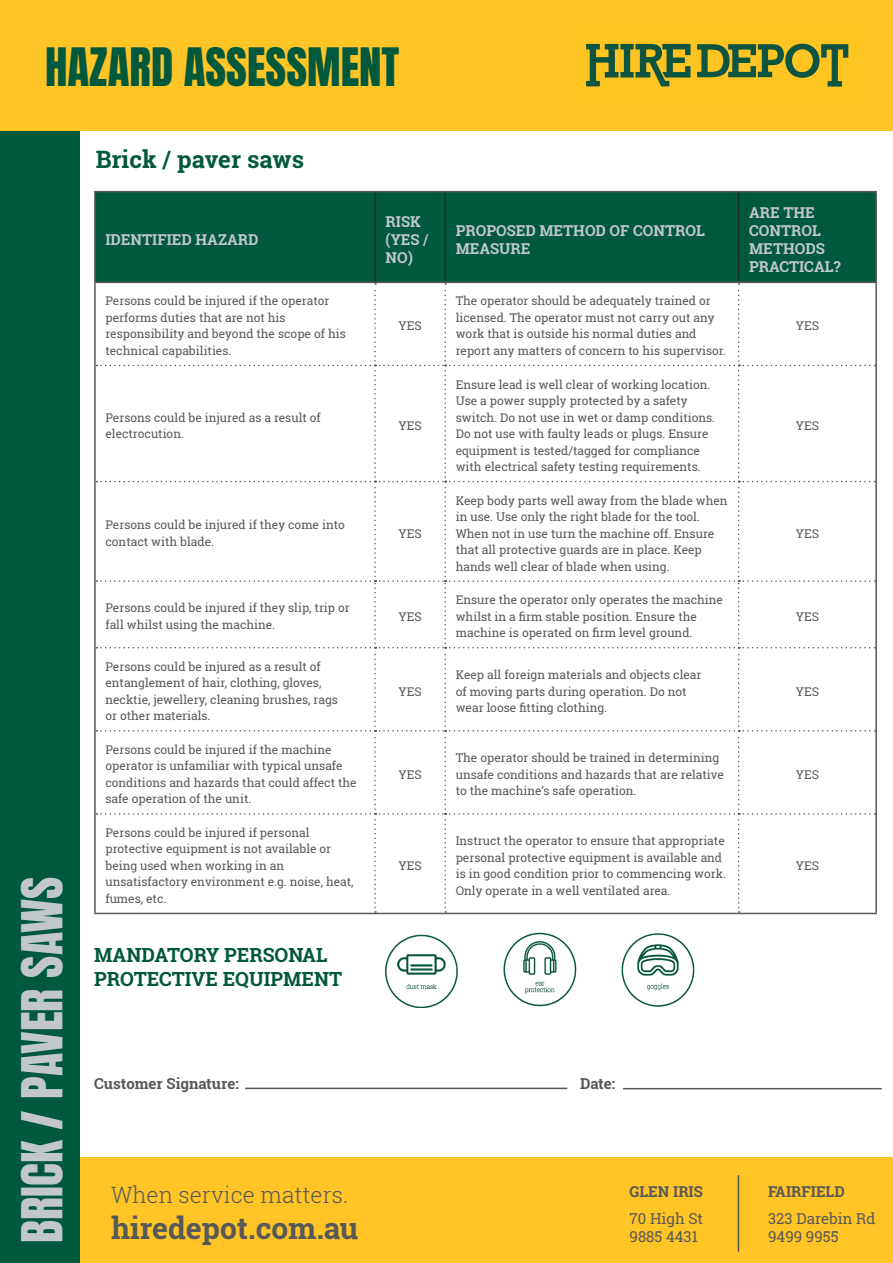
<style>
.page{position:relative;width:893px;height:1263px;background:#fff}
.page>*{position:absolute;margin:0;border:0;box-sizing:border-box;transform-origin:0 0}
.t1{font:48px "Anton";color:#c2c7ca}
.t2{font:45px "Anton";color:#00583d}
.t3{font:700 30px "Roboto Slab";color:#585858}
.t4{font:700 24px "Roboto Slab";color:#00583d}
.t5{font:300 22.5px "Roboto Slab";color:#585858}
.t6{font:700 19.5px "Roboto Slab";color:#00583d}
.t7{font:700 15px/18px "Roboto Slab";color:#c2c7ca}
.t8{font:700 15px/27px "Roboto Slab";color:#585858}
.t9{font:15px/27px "Roboto Slab";color:#585858}
.t10{font:12px/16.5px "Roboto Slab";color:#585858}
.s1{font-weight:400}
.s2{font-weight:700}
</style>
<div class="page">
<div style="left:0;top:1157px;width:893px;height:106px;background:#ffc425"></div>
<hr style="left:738px;top:1175px;width:1px;height:77px;background:#585858">
<div style="left:96px;top:192px;width:779px;height:90px;background:#00583d"></div>
<hr style="left:94px;top:283px;width:2px;height:82px;background:#585858">
<hr style="left:875px;top:283px;width:2px;height:82px;background:#585858">
<hr style="left:94px;top:365px;width:2px;height:116px;background:#585858">
<hr style="left:875px;top:365px;width:2px;height:116px;background:#585858">
<hr style="left:94px;top:481px;width:2px;height:100px;background:#585858">
<hr style="left:875px;top:481px;width:2px;height:100px;background:#585858">
<hr style="left:94px;top:581px;width:2px;height:67px;background:#585858">
<hr style="left:875px;top:581px;width:2px;height:67px;background:#585858">
<hr style="left:94px;top:648px;width:2px;height:83px;background:#585858">
<hr style="left:875px;top:648px;width:2px;height:83px;background:#585858">
<hr style="left:94px;top:191px;width:281px;height:1px;background:#585858">
<hr style="left:94px;top:192px;width:2px;height:90px;background:#585858">
<hr style="left:375px;top:191px;width:70px;height:1px;background:#585858">
<hr style="left:445px;top:191px;width:294px;height:1px;background:#585858">
<hr style="left:739px;top:191px;width:138px;height:1px;background:#585858">
<hr style="left:875px;top:192px;width:2px;height:90px;background:#585858">
<hr style="left:94px;top:282px;width:281px;height:1px;background:#585858">
<hr style="left:375px;top:282px;width:70px;height:1px;background:#585858">
<hr style="left:445px;top:282px;width:294px;height:1px;background:#585858">
<hr style="left:739px;top:282px;width:138px;height:1px;background:#585858">
<hr style="left:375px;top:192px;width:1px;height:90px;background:#231f20">
<hr style="left:445px;top:192px;width:1px;height:90px;background:#231f20">
<hr style="left:738px;top:192px;width:1px;height:90px;background:#231f20">
<hr style="left:94px;top:731px;width:2px;height:83px;background:#585858">
<hr style="left:875px;top:731px;width:2px;height:83px;background:#585858">
<svg style="left:96px;top:283px;width:780px;height:630px"></svg>
<hr style="left:94px;top:814px;width:2px;height:99px;background:#585858">
<hr style="left:875px;top:814px;width:2px;height:99px;background:#585858">
<hr style="left:94px;top:913px;width:281px;height:1px;background:#585858">
<hr style="left:375px;top:913px;width:70px;height:1px;background:#585858">
<hr style="left:445px;top:913px;width:294px;height:1px;background:#585858">
<hr style="left:739px;top:913px;width:138px;height:1px;background:#585858">
<div style="left:0;top:1px;width:79px;height:1262px;background:#00583d"></div>
<div style="left:0;top:0;width:893px;height:130px;background:#ffc425"></div>
<svg style="left:586px;top:43px;width:263px;height:44px"></svg>
<hr style="left:245px;top:1088px;width:322px;height:1px;background:#585858">
<hr style="left:623px;top:1088px;width:259px;height:1px;background:#585858">
<img style="left:386px;top:932px;width:309px;height:75px">
<p class="t2" style="left:45px;top:44px;width:356px">HAZARD ASSESSMENT</p>
<p class="t4" style="left:96px;top:143px;width:210px">Brick / paver saws</p>
<p class="t7" style="left:105px;top:230px;width:155px">IDENTIFIED HAZARD</p>
<p class="t7" style="left:385px;top:212px;width:45px">RISK (YES /<br>NO)</p>
<p class="t7" style="left:456px;top:221px;width:251px">PROPOSED METHOD OF CONTROL<br>MEASURE</p>
<p class="t10" style="left:105px;top:293px;width:225px">Persons could be injured if the operator</p>
<p class="t10" style="left:105px;top:309px;width:242px">performs duties that are not his responsibility and beyond the scope of his technical capabilities.</p>
<p class="t10" style="left:398px;top:317px;width:25px">YES</p>
<p class="t10" style="left:105px;top:409px;width:217px">Persons could be injured as a result of</p>
<p class="t10" style="left:105px;top:425px;width:80px">electrocution.</p>
<p class="t10" style="left:105px;top:517px;width:241px">Persons could be injured if they come into</p>
<p class="t10" style="left:105px;top:533px;width:110px">contact with blade.</p>
<p class="t10" style="left:105px;top:600px;width:246px">Persons could be injured if they slip, trip or</p>
<p class="t10" style="left:105px;top:616px;width:171px">fall whilst using the machine.</p>
<p class="t10" style="left:105px;top:658px;width:217px">Persons could be injured as a result of</p>
<p class="t10" style="left:105px;top:674px;width:217px">entanglement of hair, clothing, gloves,</p>
<p class="t10" style="left:105px;top:691px;width:234px">necktie, jewellery, cleaning brushes, rags</p>
<p class="t10" style="left:105px;top:707px;width:107px">or other materials.</p>
<p class="t10" style="left:398px;top:417px;width:25px">YES</p>
<p class="t10" style="left:398px;top:525px;width:25px">YES</p>
<p class="t10" style="left:398px;top:608px;width:25px">YES</p>
<p class="t10" style="left:398px;top:683px;width:25px">YES</p>
<p class="t10" style="left:456px;top:293px;width:257px">The operator should be adequately trained or</p>
<p class="t10" style="left:456px;top:309px;width:260px">licensed. The operator must not carry out any</p>
<p class="t10" style="left:456px;top:326px;width:272px">work that is outside his normal duties and report any matters of concern to his supervisor.</p>
<p class="t10" style="left:456px;top:376px;width:256px">Ensure lead is well clear of working location.</p>
<p class="t10" style="left:456px;top:392px;width:233px">Use a power supply protected by a safety</p>
<p class="t10" style="left:456px;top:409px;width:261px">switch. Do not use in wet or damp conditions.</p>
<p class="t10" style="left:456px;top:425px;width:254px">Do not use with faulty leads or plugs. Ensure</p>
<p class="t10" style="left:456px;top:442px;width:246px">equipment is tested/tagged for compliance</p>
<p class="t10" style="left:456px;top:458px;width:246px">with electrical safety testing requirements.</p>
<p class="t10" style="left:456px;top:492px;width:273px">Keep body parts well away from the blade when</p>
<p class="t10" style="left:456px;top:508px;width:260px">in use. Use only the right blade for the tool.<br>When not in use turn the machine off. Ensure that all protective guards are in place. Keep hands well clear of blade when using.</p>
<p class="t10" style="left:456px;top:591px;width:269px">Ensure the operator only operates the machine</p>
<p class="t10" style="left:456px;top:608px;width:243px">whilst in a firm stable position. Ensure the</p>
<p class="t10" style="left:456px;top:624px;width:238px">machine is operated on firm level ground.</p>
<p class="t10" style="left:456px;top:666px;width:247px">Keep all foreign materials and objects clear</p>
<p class="t10" style="left:456px;top:683px;width:232px">of moving parts during operation. Do not</p>
<p class="t10" style="left:456px;top:699px;width:153px">wear loose fitting clothing.</p>
<p class="t7" style="left:749px;top:203px;width:67px">ARE THE</p>
<p class="t7" style="left:749px;top:221px;width:77px">CONTROL<br>METHODS</p>
<p class="t7" style="left:749px;top:257px;width:93px">PRACTICAL?</p>
<p class="t10" style="left:796px;top:317px;width:25px">YES</p>
<p class="t10" style="left:796px;top:417px;width:25px">YES</p>
<p class="t10" style="left:796px;top:525px;width:25px">YES</p>
<p class="t10" style="left:796px;top:608px;width:25px">YES</p>
<p class="t10" style="left:796px;top:683px;width:25px">YES</p>
<p class="t1" style="left:18px;top:1243px;width:368px;rotate:-90deg">BRICK / PAVER SAWS</p>
<p class="t10" style="left:105px;top:741px;width:228px">Persons could be injured if the machine</p>
<p class="t10" style="left:105px;top:758px;width:239px">operator is unfamiliar with typical unsafe</p>
<p class="t10" style="left:105px;top:774px;width:253px">conditions and hazards that could affect the</p>
<p class="t10" style="left:105px;top:791px;width:147px">safe operation of the unit.</p>
<p class="t10" style="left:105px;top:824px;width:206px">Persons could be injured if personal</p>
<p class="t10" style="left:105px;top:841px;width:250px">protective equipment is not available or being used when working in an unsatisfactory environment e.g. noise, heat, fumes, etc.</p>
<p class="t6" style="left:94px;top:942px;width:235px">MANDATORY PERSONAL</p>
<p class="t6" style="left:94px;top:965px;width:249px">PROTECTIVE EQUIPMENT</p>
<p class="t10" style="left:398px;top:766px;width:25px">YES</p>
<p class="t10" style="left:398px;top:857px;width:25px">YES</p>
<p class="t10" style="left:456px;top:749px;width:265px">The operator should be trained in determining</p>
<p class="t10" style="left:456px;top:766px;width:270px">unsafe conditions and hazards that are relative to the machine’s safe operation.</p>
<p class="t10" style="left:796px;top:766px;width:25px">YES</p>
<p class="t10" style="left:456px;top:832px;width:271px">Instruct the operator to ensure that appropriate</p>
<p class="t10" style="left:456px;top:849px;width:272px">personal protective equipment is available and is in good condition prior to commencing work.</p>
<p class="t10" style="left:456px;top:882px;width:216px">Only operate in a well ventilated area.</p>
<p class="t10" style="left:796px;top:857px;width:25px">YES</p>
<p class="t8" style="left:94px;top:1069px;width:146px">Customer Signature:</p>
<p class="t8" style="left:580px;top:1069px;width:36px">Date:</p>
<p class="t5" style="left:111px;top:1179px;width:238px">When service matters.</p>
<p class="t3" style="left:111px;top:1207px;width:249px">hiredepot.com.au</p>
<p class="t8" style="left:630px;top:1178px;width:75px">GLEN IRIS<br><span class="s1">70 High St</span></p>
<p class="t9" style="left:630px;top:1223px;width:70px">9885 4431</p>
<p class="t9" style="left:768px;top:1178px;width:109px"><span class="s2">FAIRFIELD<br></span>323 Darebin Rd</p>
<p class="t9" style="left:768px;top:1223px;width:72px">9499 9955</p>
</div>
